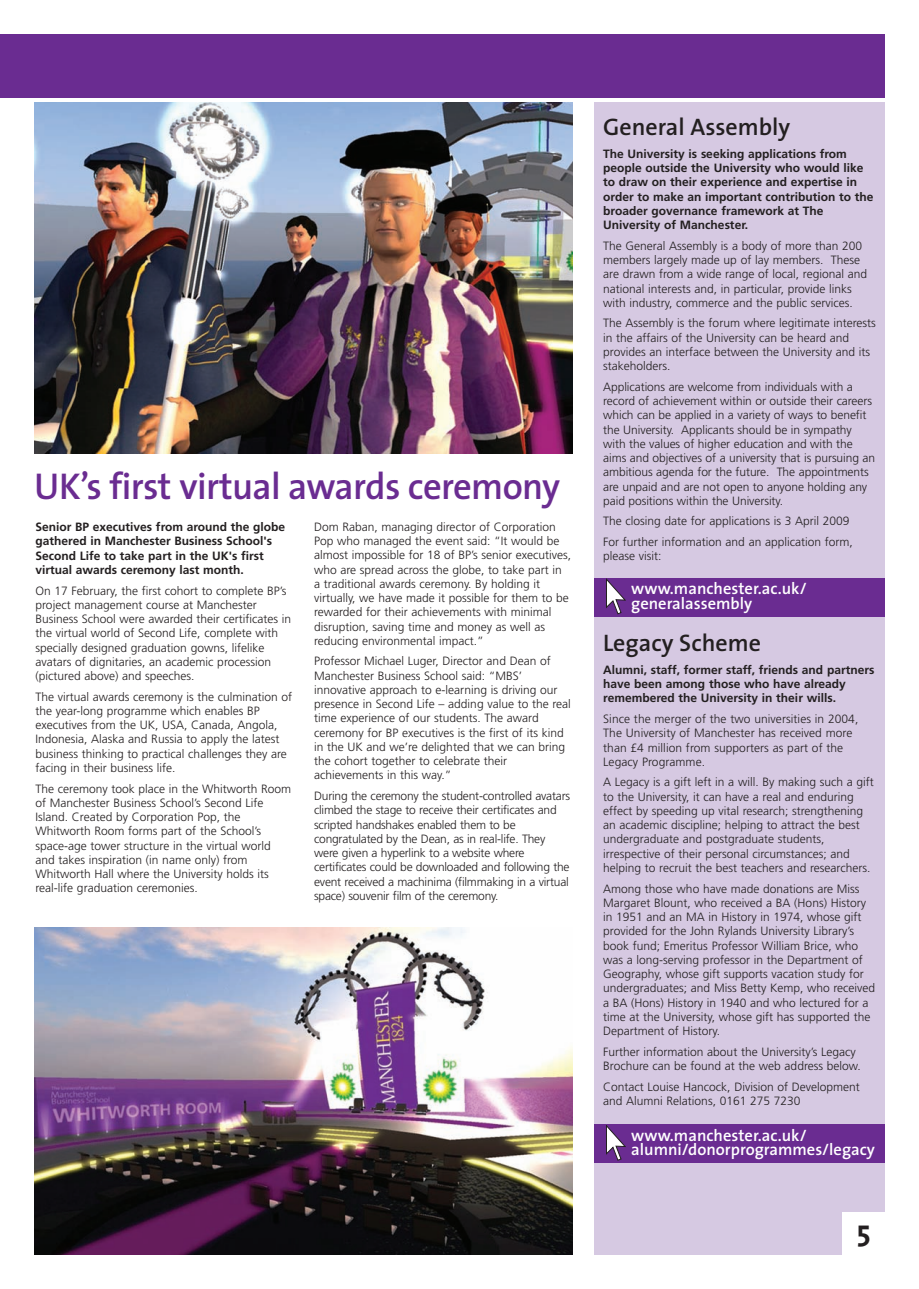
<style>
.page{position:relative;width:919px;height:1289px;background:#fff}
.page>*{position:absolute;margin:0;border:0;box-sizing:border-box;transform-origin:0 0}
.t1{font:600 37.5px "The Sans";letter-spacing:-.02em;color:#6a2c91}
.t2{font:700 30px "The Sans";color:#231f20}
.t3{font:600 24px "The Sans";color:#231f20}
.t4{font:600 16.5px/15px "The Sans";color:#fff}
.t5{font:300 12px/14.2px "Frutiger";color:#231f20}
.t6{font:700 12px/14.2px "Frutiger";color:#231f20}
</style>
<div class="page">
<div style="left:594px;top:102px;width:290px;height:1152px;background:#d6c9e2"></div>
<div style="left:0;top:34px;width:13px;height:64px;background:#6a2c91"></div>
<div style="left:13px;top:34px;width:871px;height:64px;background:#6a2c91"></div>
<div style="left:842px;top:1212px;width:42px;height:42px;background:#fff"></div>
<img style="left:34px;top:102px;width:538px;height:351px">
<img style="left:34px;top:927px;width:538px;height:327px">
<div style="left:594px;top:578px;width:290px;height:38px;background:#6a2c91"></div>
<svg style="left:606px;top:578px;width:19px;height:36px"></svg>
<div style="left:594px;top:1124px;width:290px;height:38px;background:#6a2c91"></div>
<svg style="left:606px;top:1125px;width:19px;height:35px"></svg>
<h1 class="t1" style="left:34px;top:471px;width:527px">UK’s first virtual awards ceremony</h1>
<p class="t6" style="left:36px;top:521px;width:251px">Senior BP executives from around the globe gathered in Manchester Business School's Second Life to take part in the UK's first virtual awards ceremony last month.</p>
<p class="t5" style="left:36px;top:584px;width:257px">On 17 February, the first cohort to complete BP’s project management course at Manchester Business School were awarded their certificates in the virtual world of Second Life, complete with specially designed graduation gowns, lifelike avatars of dignitaries, an academic procession (pictured above) and speeches.</p>
<p class="t5" style="left:36px;top:690px;width:258px">The virtual awards ceremony is the culmination of the year-long programme which enables BP executives from the UK, USA, Canada, Angola, Indonesia, Alaska and Russia to apply the latest business thinking to practical challenges they are facing in their business life.</p>
<p class="t5" style="left:36px;top:782px;width:257px">The ceremony took place in the Whitworth Room of Manchester Business School’s Second Life Island. Created by Corporation Pop, the Whitworth Room forms part of the School’s space-age tower structure in the virtual world and takes inspiration (in name only) from Whitworth Hall where the University holds its real-life graduation ceremonies.</p>
<p class="t5" style="left:314px;top:520px;width:259px">Dom Raban, managing director of Corporation Pop who managed the event said: “It would be almost impossible for 18 of BP’s senior executives, who are spread across the globe, to take part in<br>a traditional awards ceremony. By holding it virtually, we have made it possible for them to be rewarded for their achievements with minimal disruption, saving time and money as well as reducing environmental impact.”</p>
<p class="t5" style="left:314px;top:655px;width:258px">Professor Michael Luger, Director and Dean of Manchester Business School said: “MBS’ innovative approach to e-learning is driving our presence in Second Life – adding value to the real time experience of our students. The award ceremony for BP executives is the first of its kind in the UK and we’re delighted that we can bring the cohort together to celebrate their achievements in this way.”</p>
<p class="t5" style="left:314px;top:789px;width:257px">During the ceremony the student-controlled avatars climbed the stage to receive their certificates and scripted handshakes enabled them to be congratulated by the Dean, as in real-life. They were given a hyperlink to a website where certificates could be downloaded and following the event received a machinima (filmmaking in a virtual space) souvenir film of the ceremony.</p>
<h3 class="t3" style="left:603px;top:118px;width:189px">General Assembly</h3>
<p class="t6" style="left:603px;top:147px;width:272px">The University is seeking applications from people outside the University who would like to draw on their experience and expertise in order to make an important contribution to the broader governance framework at The University of Manchester.</p>
<p class="t5" style="left:603px;top:239px;width:265px">The General Assembly is a body of more than 200 members largely made up of lay members. These are drawn from a wide range of local, regional and national interests and, in particular, provide links with industry, commerce and the public services.</p>
<p class="t5" style="left:603px;top:317px;width:274px">The Assembly is the forum where legitimate interests in the affairs of the University can be heard and provides an interface between the University and its stakeholders.</p>
<p class="t5" style="left:603px;top:380px;width:273px">Applications are welcome from individuals with a record of achievement within or outside their careers which can be applied in a variety of ways to benefit the University. Applicants should be in sympathy with the values of higher education and with the aims and objectives of a university that is pursuing an ambitious agenda for the future. The appointments are unpaid and are not open to anyone holding any paid positions within the University.</p>
<p class="t5" style="left:603px;top:512px;width:251px;line-height:20.7px">The closing date for applications is 3 April 2009<br>For further information and an application form,</p>
<p class="t5" style="left:603px;top:550px;width:60px">please visit:</p>
<h3 class="t4" style="left:631px;top:582px;width:177px">www.manchester.ac.uk/ generalassembly</h3>
<h3 class="t3" style="left:603px;top:633px;width:159px">Legacy Scheme</h3>
<p class="t6" style="left:603px;top:663px;width:272px">Alumni, staff, former staff, friends and partners have been among those who have already remembered the University in their wills.</p>
<p class="t5" style="left:603px;top:712px;width:256px">Since the merger of the two universities in 2004, The University of Manchester has received more than £4 million from supporters as part of the Legacy Programme.</p>
<p class="t5" style="left:603px;top:776px;width:272px">A Legacy is a gift left in a will. By making such a gift to the University, it can have a real and enduring effect by speeding up vital research; strengthening an academic discipline; helping to attract the best undergraduate and postgraduate students, irrespective of their personal circumstances; and helping to recruit the best teachers and researchers.</p>
<p class="t5" style="left:603px;top:882px;width:273px">Among those who have made donations are Miss Margaret Blount, who received a BA (Hons) History in 1951 and an MA in History in 1974, whose gift provided for the John Rylands University Library’s book fund; Emeritus Professor William Brice, who was a long-serving professor in the Department of Geography, whose gift supports vacation study for undergraduates; and Miss Betty Kemp, who received a BA (Hons) History in 1940 and who lectured for a time at the University, whose gift has supported the Department of History.</p>
<p class="t5" style="left:603px;top:1045px;width:259px">Further information about the University’s Legacy<br>Brochure can be found at the web address below.</p>
<p class="t5" style="left:603px;top:1080px;width:258px">Contact Louise Hancock, Division of Development and Alumni Relations, 0161 275 7230</p>
<h3 class="t4" style="left:631px;top:1130px;width:245px;line-height:13.5px">www.manchester.ac.uk/ alumni/donorprogrammes/legacy</h3>
<h2 class="t2" style="left:856px;top:1219px;width:15px">5</h2>
</div>
